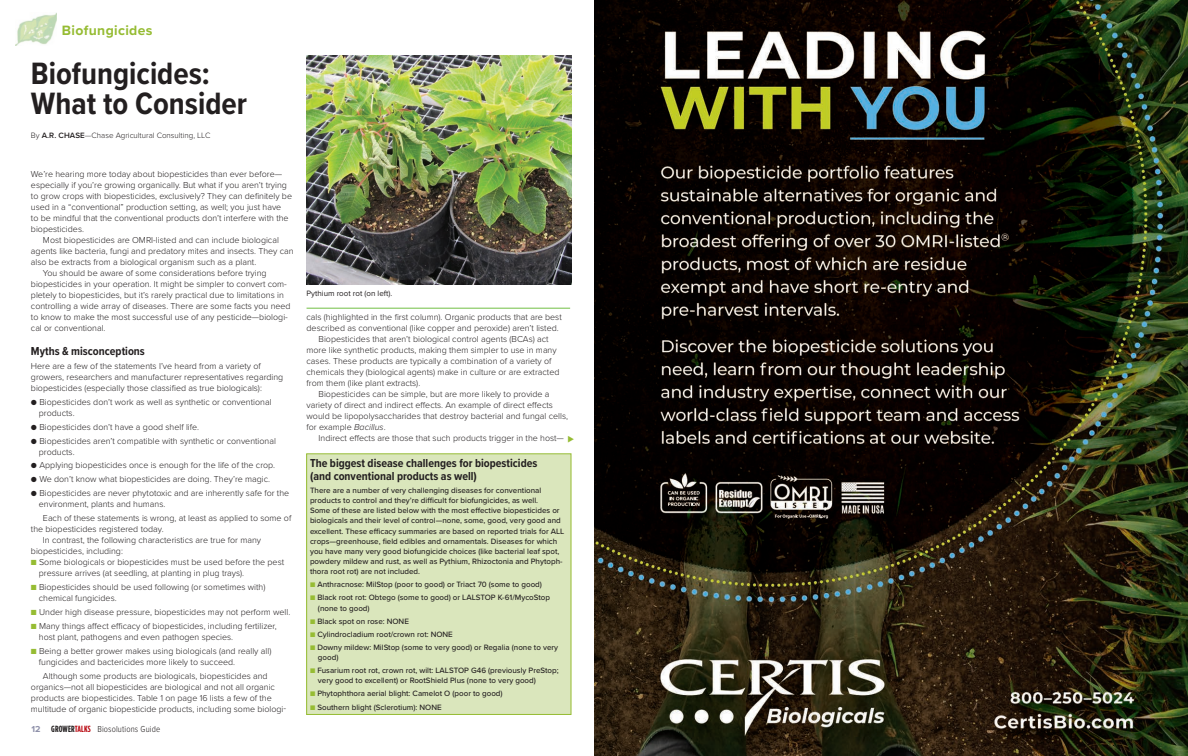
<style>
.page{position:relative;width:1188px;height:756px;background:#fff}
.page>*{position:absolute;margin:0;border:0;box-sizing:border-box;transform-origin:0 0}
.t1{font:700 32px/30px "Proxima Nova Cond";color:#231f20}
.t2{font:700 14px "Proxima Nova";letter-spacing:.025em;color:#96bc33}
.t3{font:700 12px/13px "Proxima Nova Cond";color:#231f20}
.t4{font:300 9px "Proxima Nova Cond";letter-spacing:.015em;color:#231f20}
.t5{font:300 8.9px/11px "Proxima Nova";color:#231f20}
.t6{font:500 8px/10.2px "Proxima Nova";color:#231f20}
.t7{font:300 8px "Proxima Nova";color:#231f20}
.t8{font:8px "Proxima Nova";color:#231f20}
.s1{font-weight:600}
.s2{font-weight:400}
.s3{color:#96bc33}
.s4{font-family:"Proxima Nova";font-weight:700;color:#8f91aa}
.s5{font-family:"Gotham Condensed";font-weight:700}
.s6{font-family:"Gotham Condensed";font-weight:700;color:#bb1018}
.s7{font-style:italic}
</style>
<div class="page">
<img style="left:594px;top:0;width:594px;height:756px">
<img style="left:307px;top:55px;width:265px;height:230px">
<hr style="left:307px;top:308px;width:263px;height:1px;background:#71bf44">
<img style="left:15px;top:13px;width:42px;height:33px">
<div style="left:307px;top:454px;width:264px;height:260px;background:#dae6bc"></div>
<div style="left:306px;top:453px;width:266px;height:262px;border:1px solid #96bc33"></div>
<h2 class="t2" style="left:62px;top:20px;width:92px">Biofungicides</h2>
<h1 class="t1" style="left:31px;top:58px;width:218px">Biofungicides:<br>What to Consider</h1>
<p class="t7" style="left:31px;top:130px;width:181px">By <span class="s1">A.R. CHASE</span>—Chase Agricultural Consulting, LLC</p>
<p class="t5" style="left:31px;top:168px;width:263px">We’re hearing more today about biopesticides than ever before— especially if you’re growing organically. But what if you aren’t trying to grow crops with biopesticides, exclusively? They can definitely be used in a “conventional” production setting, as well; you just have<br>to be mindful that the conventional products don’t interfere with the biopesticides.</p>
<p class="t5" style="left:43px;top:234px;width:237px">Most biopesticides are OMRI-listed and can include biological</p>
<p class="t5" style="left:31px;top:245px;width:264px">agents like bacteria, fungi and predatory mites and insects. They can</p>
<p class="t5" style="left:31px;top:256px;width:227px">also be extracts from a biological organism such as a plant.</p>
<p class="t5" style="left:43px;top:267px;width:225px">You should be aware of some considerations before trying</p>
<p class="t5" style="left:31px;top:278px;width:257px">biopesticides in your operation. It might be simpler to convert com-</p>
<p class="t5" style="left:31px;top:289px;width:254px">pletely to biopesticides, but it’s rarely practical due to limitations in</p>
<p class="t5" style="left:31px;top:300px;width:261px">controlling a wide array of diseases. There are some facts you need</p>
<p class="t5" style="left:31px;top:311px;width:258px">to know to make the most successful use of any pesticide—biologi-</p>
<p class="t5" style="left:31px;top:322px;width:76px">cal or conventional.</p>
<h3 class="t3" style="left:31px;top:344px;width:115px">Myths &amp; misconceptions</h3>
<p class="t5" style="left:31px;top:360px;width:254px">Here are a few of the statements I’ve heard from a variety of growers, researchers and manufacturer representatives regarding biopesticides (especially those classified as true biologicals):</p>
<p class="t5" style="left:39px;top:396px;width:234px;text-indent:-8px"><span class="s2">●</span> Biopesticides don’t work as well as synthetic or conventional products.</p>
<p class="t5" style="left:31px;top:421px;width:170px"><span class="s2">●</span> Biopesticides don’t have a good shelf life.</p>
<p class="t5" style="left:39px;top:435px;width:239px;text-indent:-8px"><span class="s2">●</span> Biopesticides aren’t compatible with synthetic or conventional products.</p>
<p class="t5" style="left:31px;top:459px;width:246px"><span class="s2">●</span> Applying biopesticides once is enough for the life of the crop.</p>
<p class="t5" style="left:31px;top:473px;width:241px"><span class="s2">●</span> We don’t know what biopesticides are doing. They’re magic.</p>
<p class="t5" style="left:39px;top:487px;width:252px;text-indent:-8px"><span class="s2">●</span> Biopesticides are never phytotoxic and are inherently safe for the environment, plants and humans.</p>
<p class="t5" style="left:43px;top:512px;width:250px">Each of these statements is wrong, at least as applied to some of</p>
<p class="t5" style="left:31px;top:523px;width:134px">the biopesticides registered today.</p>
<p class="t5" style="left:43px;top:534px;width:220px">In contrast, the following characteristics are true for many</p>
<p class="t5" style="left:31px;top:545px;width:94px">biopesticides, including:</p>
<p class="t5" style="left:39px;top:556px;width:247px;text-indent:-8px"><span class="s3">■</span> Some biologicals or biopesticides must be used before the pest pressure arrives (at seedling, at planting in plug trays).</p>
<p class="t5" style="left:39px;top:581px;width:228px;text-indent:-8px"><span class="s3">■</span> Biopesticides should be used following (or sometimes with) chemical fungicides.</p>
<p class="t5" style="left:31px;top:606px;width:261px"><span class="s3">■</span> Under high disease pressure, biopesticides may not perform well.</p>
<p class="t5" style="left:39px;top:620px;width:239px;text-indent:-8px"><span class="s3">■</span> Many things affect efficacy of biopesticides, including fertilizer, host plant, pathogens and even pathogen species.</p>
<p class="t5" style="left:39px;top:645px;width:234px;text-indent:-8px"><span class="s3">■</span> Being a better grower makes using biologicals (and really all) fungicides and bactericides more likely to succeed.</p>
<p class="t5" style="left:31px;top:670px;width:257px;text-indent:12px">Although some products are biologicals, biopesticides and organics—not all biopesticides are biological and not all organic products are biopesticides. Table 1 on page 16 lists a few of the multitude of organic biopesticide products, including some biologi-</p>
<p class="t4" style="left:32px;top:722px;width:130px"><span class="s4">12</span> <span class="s5">GROWER</span><span class="s6">TALKS</span> Biosolutions Guide</p>
<p class="t8" style="left:307px;top:288px;width:87px">Pythium root rot (on left).</p>
<p class="t5" style="left:307px;top:311px;width:257px">cals (highlighted in the first column). Organic products that are best</p>
<p class="t5" style="left:307px;top:322px;width:254px">described as conventional (like copper and peroxide) aren’t listed.</p>
<p class="t5" style="left:319px;top:333px;width:232px">Biopesticides that aren’t biological control agents (BCAs) act</p>
<p class="t5" style="left:307px;top:344px;width:252px">more like synthetic products, making them simpler to use in many</p>
<p class="t5" style="left:307px;top:355px;width:247px">cases. These products are typically a combination of a variety of</p>
<p class="t5" style="left:307px;top:366px;width:254px">chemicals they (biological agents) make in culture or are extracted</p>
<p class="t5" style="left:307px;top:377px;width:115px">from them (like plant extracts).</p>
<p class="t5" style="left:319px;top:388px;width:233px">Biopesticides can be simple, but are more likely to provide a</p>
<p class="t5" style="left:307px;top:399px;width:248px">variety of direct and indirect effects. An example of direct effects</p>
<p class="t5" style="left:307px;top:410px;width:263px">would be lipopolysaccharides that destroy bacterial and fungal cells,</p>
<p class="t5" style="left:307px;top:421px;width:81px">for example <span class="s7">Bacillus</span>.</p>
<p class="t5" style="left:319px;top:432px;width:247px">Indirect effects are those that such products trigger in the host—</p>
<h3 class="t3" style="left:310px;top:456px;width:229px">The biggest disease challenges for biopesticides (and conventional products as well)</h3>
<p class="t6" style="left:310px;top:485px;width:256px">There are a number of very challenging diseases for conventional products to control and they’re difficult for biofungicides, as well.<br>Some of these are listed below with the most effective biopesticides or biologicals and their level of control—none, some, good, very good and excellent. These efficacy summaries are based on reported trials for ALL crops—greenhouse, field edibles and ornamentals. Diseases for which you have many very good biofungicide choices (like bacterial leaf spot, powdery mildew and rust, as well as Pythium, Rhizoctonia and Phytoph&shy;thora root rot) are not included.</p>
<p class="t6" style="left:310px;top:579px;width:233px"><span class="s3">■</span> Anthracnose: MilStop (poor to good) or Triact 70 (some to good)</p>
<p class="t6" style="left:318px;top:592px;width:234px;text-indent:-8px"><span class="s3">■</span> Black root rot: Obtego (some to good) or LALSTOP K-61/MycoStop (none to good)</p>
<p class="t6" style="left:310px;top:616px;width:100px"><span class="s3">■</span> Black spot on rose: NONE</p>
<p class="t6" style="left:310px;top:629px;width:144px"><span class="s3">■</span> Cylindrocladium root/crown rot: NONE</p>
<p class="t6" style="left:318px;top:642px;width:242px;text-indent:-8px"><span class="s3">■</span> Downy mildew: MilStop (some to very good) or Regalia (none to very good)</p>
<p class="t6" style="left:318px;top:665px;width:242px;text-indent:-8px"><span class="s3">■</span> Fusarium root rot, crown rot, wilt: LALSTOP G46 (previously PreStop; very good to excellent) or RootShield Plus (none to very good)</p>
<p class="t6" style="left:310px;top:688px;width:194px"><span class="s3">■</span> Phytophthora aerial blight: Camelot O (poor to good)</p>
<p class="t6" style="left:310px;top:702px;width:133px"><span class="s3">■</span> Southern blight (Sclerotium): NONE</p>
</div>
